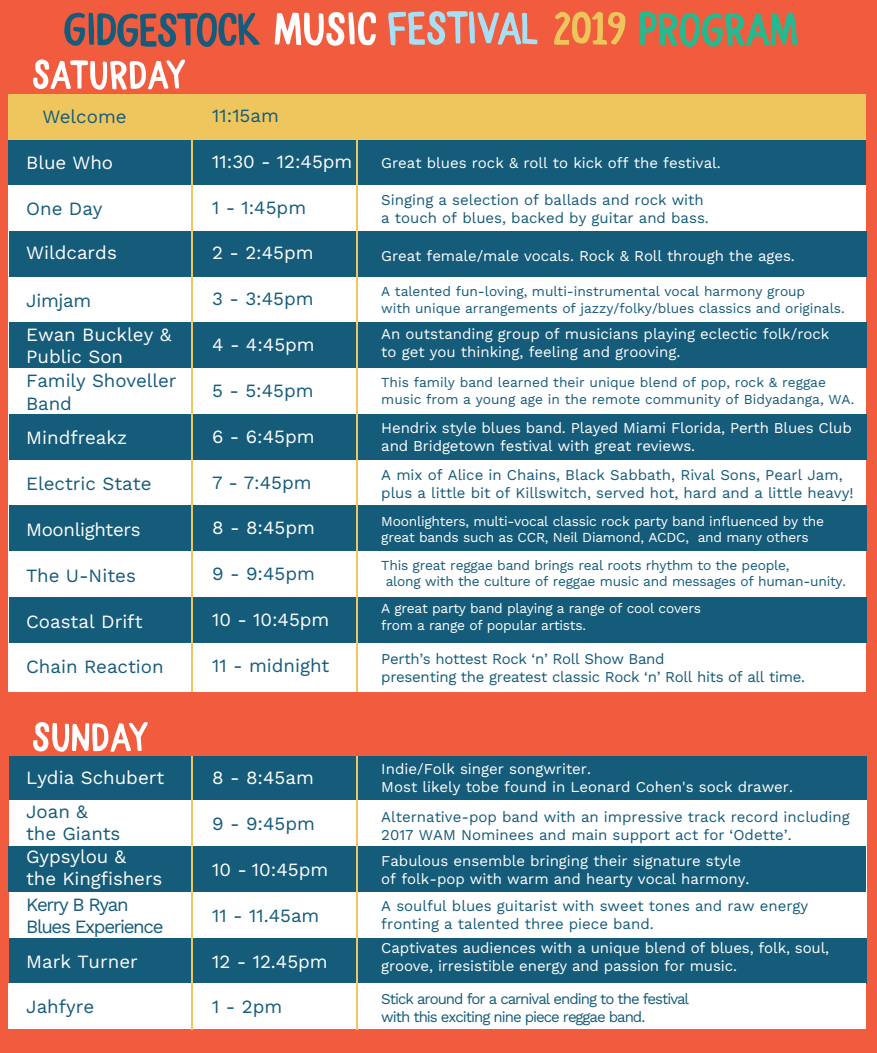
<style>
.page{position:relative;width:877px;height:1053px;background:#fff}
.page>*{position:absolute;margin:0;border:0;box-sizing:border-box;transform-origin:0 0}
.t1{font:18.75px/22.5px "Work Sans";color:#fff}
.t2{font:18.75px/22.5px "Work Sans";color:#155b7a}
.t3{font:18.75px/22.5px "Work Sans";letter-spacing:-.07em;color:#155b7a}
.t4{font:18.75px "Work Sans";letter-spacing:-.02em;color:#fff}
.t5{font:15px/18px "Work Sans";color:#fff}
.t6{font:15px/18px "Work Sans";color:#155b7a}
.t7{font:15px/18px "Work Sans";letter-spacing:-.02em;color:#155b7a}
.t8{font:15px/18px "Work Sans";letter-spacing:-.07em;color:#155b7a}
.t9{font:13.75px/16.5px "Work Sans";letter-spacing:-.005em;color:#155b7a}
.t10{font:13.75px/16.5px "Work Sans";letter-spacing:-.015em;color:#fff}
</style>
<div class="page">
<div style="left:0;top:0;width:876px;height:1052px;background:#f15c3e"></div>
<div style="left:9px;top:94px;width:856px;height:46px;background:#eec65d"></div>
<div style="left:9px;top:140px;width:856px;height:45px;background:#155b7a"></div>
<div style="left:9px;top:185px;width:856px;height:506px;background:#fff"></div>
<div style="left:9px;top:231px;width:857px;height:46px;background:#155b7a"></div>
<div style="left:9px;top:322px;width:857px;height:46px;background:#155b7a"></div>
<div style="left:9px;top:414px;width:857px;height:46px;background:#155b7a"></div>
<div style="left:9px;top:505px;width:857px;height:46px;background:#155b7a"></div>
<div style="left:9px;top:596px;width:857px;height:46px;background:#155b7a"></div>
<div style="left:9px;top:756px;width:857px;height:45px;background:#155b7a"></div>
<div style="left:9px;top:800px;width:857px;height:137px;background:#fff"></div>
<div style="left:9px;top:845px;width:856px;height:46px;background:#155b7a"></div>
<div style="left:9px;top:937px;width:857px;height:46px;background:#155b7a"></div>
<svg style="left:33px;top:59px;width:152px;height:31px"></svg>
<svg style="left:33px;top:722px;width:115px;height:29px"></svg>
<div style="left:9px;top:983px;width:856px;height:46px;background:#fff"></div>
<svg style="left:388px;top:11px;width:149px;height:35px"></svg>
<svg style="left:275px;top:12px;width:101px;height:34px"></svg>
<svg style="left:64px;top:13px;width:196px;height:34px"></svg>
<svg style="left:554px;top:12px;width:71px;height:33px"></svg>
<svg style="left:639px;top:12px;width:158px;height:35px"></svg>
<hr style="left:191px;top:136px;width:2px;height:555px;background:#eec65d">
<hr style="left:191px;top:756px;width:2px;height:273px;background:#eec65d">
<hr style="left:356px;top:136px;width:2px;height:555px;background:#eec65d">
<hr style="left:356px;top:756px;width:2px;height:273px;background:#eec65d">
<p class="t2" style="left:42px;top:105px;width:86px">Welcome</p>
<p class="t1" style="left:26px;top:151px;width:88px">Blue Who</p>
<p class="t2" style="left:26px;top:196px;width:78px">One Day</p>
<p class="t1" style="left:26px;top:241px;width:92px">Wildcards</p>
<p class="t2" style="left:26px;top:288px;width:66px">Jimjam</p>
<p class="t1" style="left:26px;top:322px;width:147px">Ewan Buckley &amp;<br>Public Son</p>
<p class="t2" style="left:26px;top:368px;width:152px">Family Shoveller<br>Band</p>
<p class="t1" style="left:26px;top:425px;width:102px">Mindfreakz</p>
<p class="t2" style="left:26px;top:471px;width:127px">Electric State</p>
<p class="t4" style="left:26px;top:515px;width:116px">Moonlighters</p>
<p class="t2" style="left:26px;top:563px;width:111px">The U-Nites</p>
<p class="t1" style="left:26px;top:609px;width:118px">Coastal Drift</p>
<p class="t2" style="left:26px;top:655px;width:139px">Chain Reaction</p>
<p class="t1" style="left:26px;top:765px;width:140px">Lydia Schubert</p>
<p class="t2" style="left:26px;top:799px;width:96px">Joan &amp; the Giants</p>
<p class="t1" style="left:26px;top:844px;width:138px">Gypsylou &amp;<br>the Kingfishers</p>
<p class="t3" style="left:26px;top:892px;width:139px">Kerry B Ryan<br>Blues Experience</p>
<p class="t1" style="left:26px;top:949px;width:113px">Mark Turner</p>
<p class="t2" style="left:26px;top:994px;width:70px">Jahfyre</p>
<p class="t2" style="left:212px;top:103px;width:68px">11:15am</p>
<p class="t1" style="left:212px;top:149px;width:142px">11:30 - 12:45pm</p>
<p class="t2" style="left:212px;top:195px;width:95px">1 - 1:45pm</p>
<p class="t1" style="left:212px;top:241px;width:103px">2 - 2:45pm</p>
<p class="t2" style="left:212px;top:287px;width:103px">3 - 3:45pm</p>
<p class="t1" style="left:212px;top:332px;width:104px">4 - 4:45pm</p>
<p class="t2" style="left:212px;top:378px;width:103px">5 - 5:45pm</p>
<p class="t1" style="left:212px;top:424px;width:104px">6 - 6:45pm</p>
<p class="t2" style="left:212px;top:470px;width:101px">7 - 7:45pm</p>
<p class="t1" style="left:212px;top:516px;width:104px">8 - 8:45pm</p>
<p class="t2" style="left:212px;top:562px;width:104px">9 - 9:45pm</p>
<p class="t1" style="left:212px;top:607px;width:119px">10 - 10:45pm</p>
<p class="t2" style="left:212px;top:653px;width:119px">11 - midnight</p>
<p class="t5" style="left:381px;top:153px;width:341px">Great blues rock &amp; roll to kick off the festival.</p>
<p class="t6" style="left:381px;top:190px;width:329px">Singing a selection of ballads and rock with a touch of blues, backed by guitar and bass.</p>
<p class="t5" style="left:381px;top:246px;width:415px">Great female/male vocals. Rock &amp; Roll through the ages.</p>
<p class="t9" style="left:381px;top:283px;width:465px">A talented fun-loving, multi-instrumental vocal harmony group<br>with unique arrangements of jazzy/folky/blues classics and originals.</p>
<p class="t5" style="left:381px;top:324px;width:449px">An outstanding group of musicians playing eclectic folk/rock to get you thinking, feeling and grooving.</p>
<p class="t9" style="left:381px;top:373px;width:474px">This family band learned their unique blend of pop, rock &amp; reggae music from a young age in the remote community of Bidyadanga, WA.</p>
<p class="t5" style="left:381px;top:418px;width:472px">Hendrix style blues band. Played Miami Florida, Perth Blues Club and Bridgetown festival with great reviews.</p>
<p class="t6" style="left:381px;top:465px;width:473px">A mix of Alice in Chains, Black Sabbath, Rival Sons, Pearl Jam, plus a little bit of Killswitch, served hot, hard and a little heavy!</p>
<p class="t10" style="left:381px;top:512px;width:444px">Moonlighters, multi-vocal classic rock party band influenced by the great bands such as CCR, Neil Diamond, ACDC, and many others</p>
<p class="t9" style="left:385px;top:556px;width:462px;text-indent:-4px">This great reggae band brings real roots rhythm to the people,<br>along with the culture of reggae music and messages of human-unity.</p>
<p class="t10" style="left:381px;top:600px;width:321px">A great party band playing a range of cool covers from a range of popular artists.</p>
<p class="t7" style="left:381px;top:648px;width:425px">Perth’s hottest Rock ‘n’ Roll Show Band<br>presenting the greatest classic Rock ‘n’ Roll hits of all time.</p>
<p class="t5" style="left:381px;top:759px;width:413px">Indie/Folk singer songwriter.<br>Most likely tobe found in Leonard Cohen's sock drawer.</p>
<p class="t6" style="left:381px;top:806px;width:470px">Alternative-pop band with an impressive track record including<br>2017 WAM Nominees and main support act for ‘Odette’.</p>
<p class="t5" style="left:381px;top:851px;width:369px">Fabulous ensemble bringing their signature style of folk-pop with warm and hearty vocal harmony.</p>
<p class="t6" style="left:381px;top:895px;width:428px">A soulful blues guitarist with sweet tones and raw energy fronting a talented three piece band.</p>
<p class="t5" style="left:381px;top:937px;width:449px">Captivates audiences with a unique blend of blues, folk, soul, groove, irresistible energy and passion for music.</p>
<p class="t1" style="left:212px;top:765px;width:103px">8 - 8:45am</p>
<p class="t2" style="left:212px;top:811px;width:104px">9 - 9:45pm</p>
<p class="t1" style="left:212px;top:857px;width:117px">10 - 10:45pm</p>
<p class="t2" style="left:212px;top:903px;width:109px">11 - 11.45am</p>
<p class="t1" style="left:212px;top:949px;width:117px">12 - 12.45pm</p>
<p class="t2" style="left:212px;top:994px;width:72px">1 - 2pm</p>
<p class="t8" style="left:381px;top:989px;width:309px">Stick around for a carnival ending to the festival with this exciting nine piece reggae band.</p>
</div>
